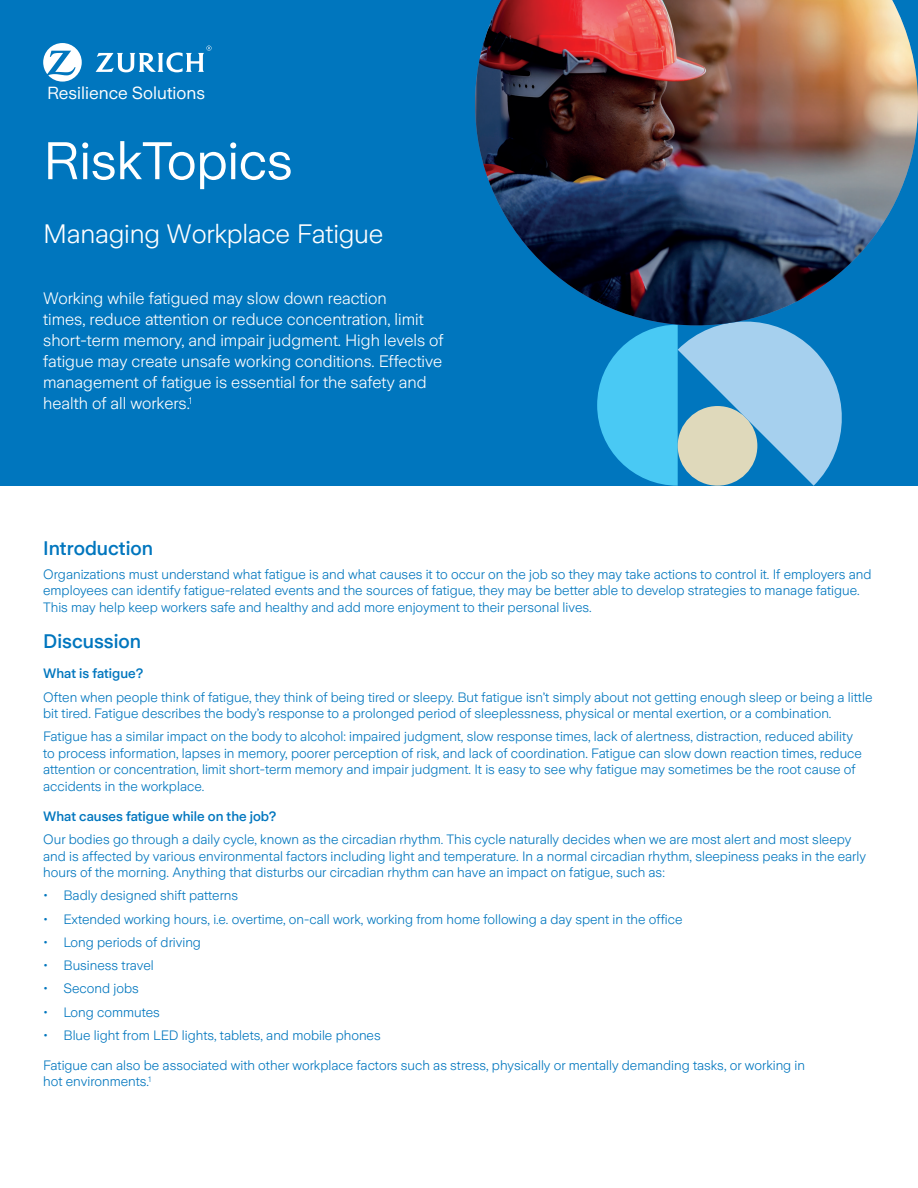
<style>
.page{position:relative;width:918px;height:1188px;background:#fff}
.page>*{position:absolute;margin:0;border:0;box-sizing:border-box;transform-origin:0 0}
.t1{font:52.5px "Zurich Sans";letter-spacing:-.01em;color:#fff}
.t2{font:300 26.4px "Zurich Sans";letter-spacing:-.01em;color:#fff}
.t3{font:500 19.5px "Zurich Sans";color:#0076be}
.t4{font:17.4px "Zurich Sans";color:#fff}
.t5{font:300 16.5px/21px "Zurich Sans";color:#fff}
.t6{font:300 13.5px/16.5px "Zurich Sans";color:#0076be}
.t7{font:500 13.5px "Zurich Sans";color:#0076be}
</style>
<div class="page">
<div style="left:0;top:0;width:918px;height:486px;background:#0076be"></div>
<svg style="left:96px;top:46px;width:116px;height:26px"></svg>
<svg style="left:43px;top:43px;width:39px;height:39px"></svg>
<svg style="left:597px;top:325px;width:245px;height:161px"></svg>
<img style="left:475px;top:0;width:443px;height:325px">
<p class="t4" style="left:47px;top:83px;width:159px">Resilience Solutions</p>
<h1 class="t1" style="left:43px;top:132px;width:251px">RiskTopics</h1>
<h2 class="t2" style="left:43px;top:220px;width:342px">Managing Workplace Fatigue</h2>
<p class="t5" style="left:43px;top:288px;width:402px">Working while fatigued may slow down reaction<br>times, reduce attention or reduce concentration, limit short-term memory, and impair judgment. High levels of fatigue may create unsafe working conditions. Effective management of fatigue is essential for the safety and health of all workers.<sup>1</sup></p>
<h3 class="t3" style="left:43px;top:538px;width:111px">Introduction</h3>
<p class="t6" style="left:43px;top:566px;width:830px">Organizations must understand what fatigue is and what causes it to occur on the job so they may take actions to control it. If employers and employees can identify fatigue-related events and the sources of fatigue, they may be better able to develop strategies to manage fatigue.<br>This may help keep workers safe and healthy and add more enjoyment to their personal lives.</p>
<h3 class="t3" style="left:43px;top:631px;width:100px">Discussion</h3>
<p class="t7" style="left:43px;top:666px;width:102px">What is fatigue?</p>
<p class="t6" style="left:43px;top:689px;width:831px">Often when people think of fatigue, they think of being tired or sleepy. But fatigue isn’t simply about not getting enough sleep or being a little bit tired. Fatigue describes the body’s response to a prolonged period of sleeplessness, physical or mental exertion, or a combination.</p>
<p class="t6" style="left:43px;top:729px;width:820px">Fatigue has a similar impact on the body to alcohol: impaired judgment, slow response times, lack of alertness, distraction, reduced ability to process information, lapses in memory, poorer perception of risk, and lack of coordination. Fatigue can slow down reaction times, reduce attention or concentration, limit short-term memory and impair judgment. It is easy to see why fatigue may sometimes be the root cause of accidents in the workplace.</p>
<p class="t7" style="left:43px;top:809px;width:235px">What causes fatigue while on the job?</p>
<p class="t6" style="left:43px;top:831px;width:824px">Our bodies go through a daily cycle, known as the circadian rhythm. This cycle naturally decides when we are most alert and most sleepy and is affected by various environmental factors including light and temperature. In a normal circadian rhythm, sleepiness peaks in the early hours of the morning. Anything that disturbs our circadian rhythm can have an impact on fatigue, such as:</p>
<p class="t6" style="left:43px;top:888px;width:197px">• Badly designed shift patterns</p>
<p class="t6" style="left:43px;top:911px;width:641px">• Extended working hours, i.e. overtime, on-call work, working from home following a day spent in the office</p>
<p class="t6" style="left:43px;top:934px;width:159px">• Long periods of driving</p>
<p class="t6" style="left:43px;top:957px;width:112px">• Business travel</p>
<p class="t6" style="left:43px;top:981px;width:97px">• Second jobs</p>
<p class="t6" style="left:43px;top:1004px;width:118px">• Long commutes</p>
<p class="t6" style="left:43px;top:1027px;width:339px">• Blue light from LED lights, tablets, and mobile phones</p>
<p class="t6" style="left:43px;top:1057px;width:763px">Fatigue can also be associated with other workplace factors such as stress, physically or mentally demanding tasks, or working in hot environments.<sup>1</sup></p>
</div>
